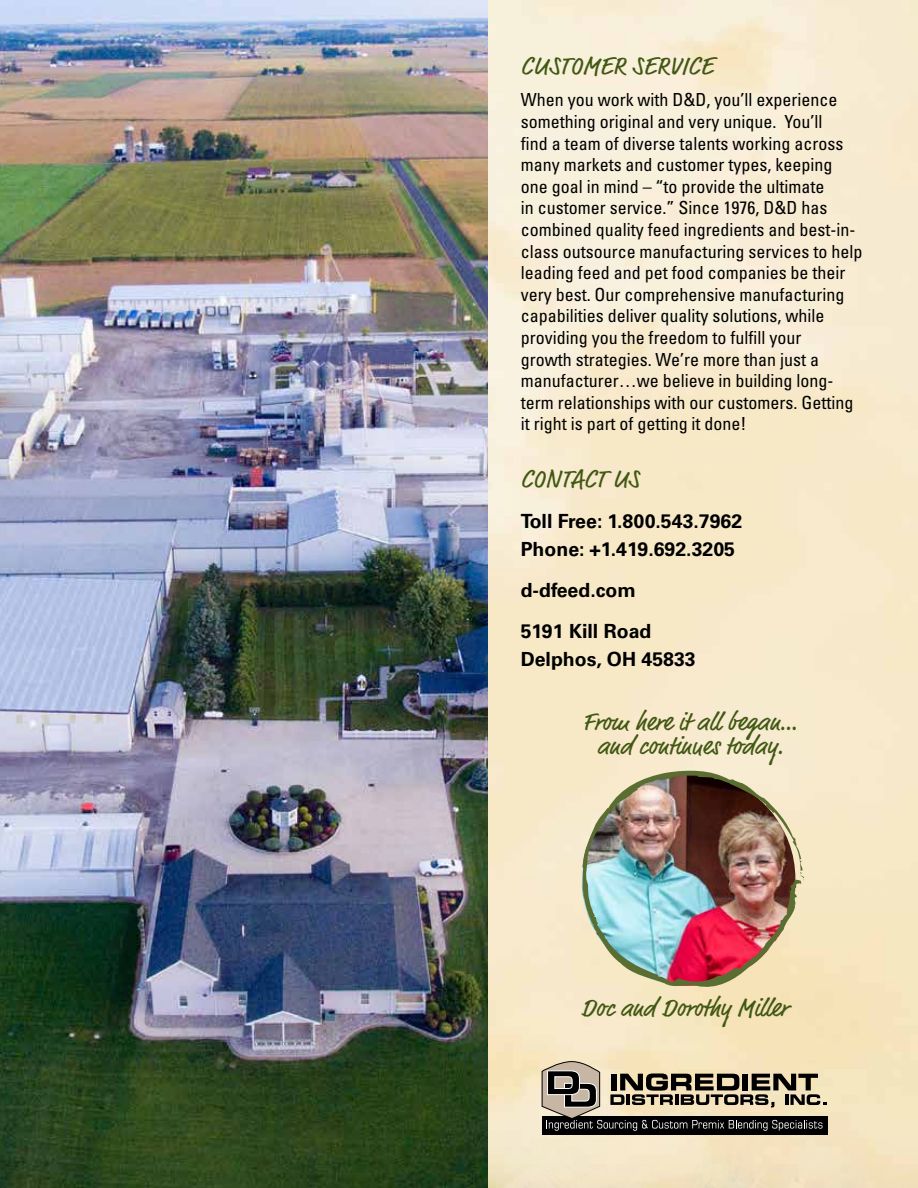
<style>
.page{position:relative;width:918px;height:1188px;background:#fff}
.page>*{position:absolute;margin:0;border:0;box-sizing:border-box;transform-origin:0 0}
.t1{font:25.5px/24px "Market Pro";color:#415813;text-align:center}
.t2{font:700 19.5px/27.8px "Univers LT Std";color:#000}
.t3{font:condensed 18px/21.6px "Univers LT Std";color:#000}
</style>
<div class="page">
<img style="left:0;top:0;width:489px;height:1188px">
<img style="left:489px;top:0;width:429px;height:1188px">
<div style="left:542px;top:1116px;width:286px;height:18px;background:#000"></div>
<svg style="left:542px;top:1061px;width:284px;height:70px;background:#8e8571"></svg>
<svg style="left:803px;top:872px;width:3px;height:8px"></svg>
<img style="left:581px;top:769px;width:222px;height:221px">
<h1 class="t1" style="left:521px;top:55px;width:194px">CUSTOMER SERVICE</h1>
<p class="t3" style="left:521px;top:89px;width:343px">When you work with D&amp;D, you’ll experience something original and very unique. You’ll<br>find a team of diverse talents working across many markets and customer types, keeping one goal in mind – “to provide the ultimate<br>in customer service.” Since 1976, D&amp;D has combined quality feed ingredients and best-in&shy;class outsource manufacturing services to help leading feed and pet food companies be their very best. Our comprehensive manufacturing capabilities deliver quality solutions, while providing you the freedom to fulfill your<br>growth strategies. We’re more than just a manufacturer…we believe in building long&shy;term relationships with our customers. Getting it right is part of getting it done!</p>
<h1 class="t1" style="left:521px;top:468px;width:120px">CONTACT US</h1>
<p class="t2" style="left:521px;top:507px;width:223px">Toll Free: 1.800.543.7962<br>Phone: +1.419.692.3205</p>
<p class="t2" style="left:521px;top:570px;width:132px;line-height:41.2px">d-dfeed.com<br>5191 Kill Road</p>
<p class="t2" style="left:521px;top:645px;width:177px">Delphos, OH 45833</p>
<h1 class="t1" style="left:583px;top:711px;width:217px">From here it all began… and continues today.</h1>
<h1 class="t1" style="left:582px;top:997px;width:208px">Doc and Dorothy Miller</h1>
</div>
